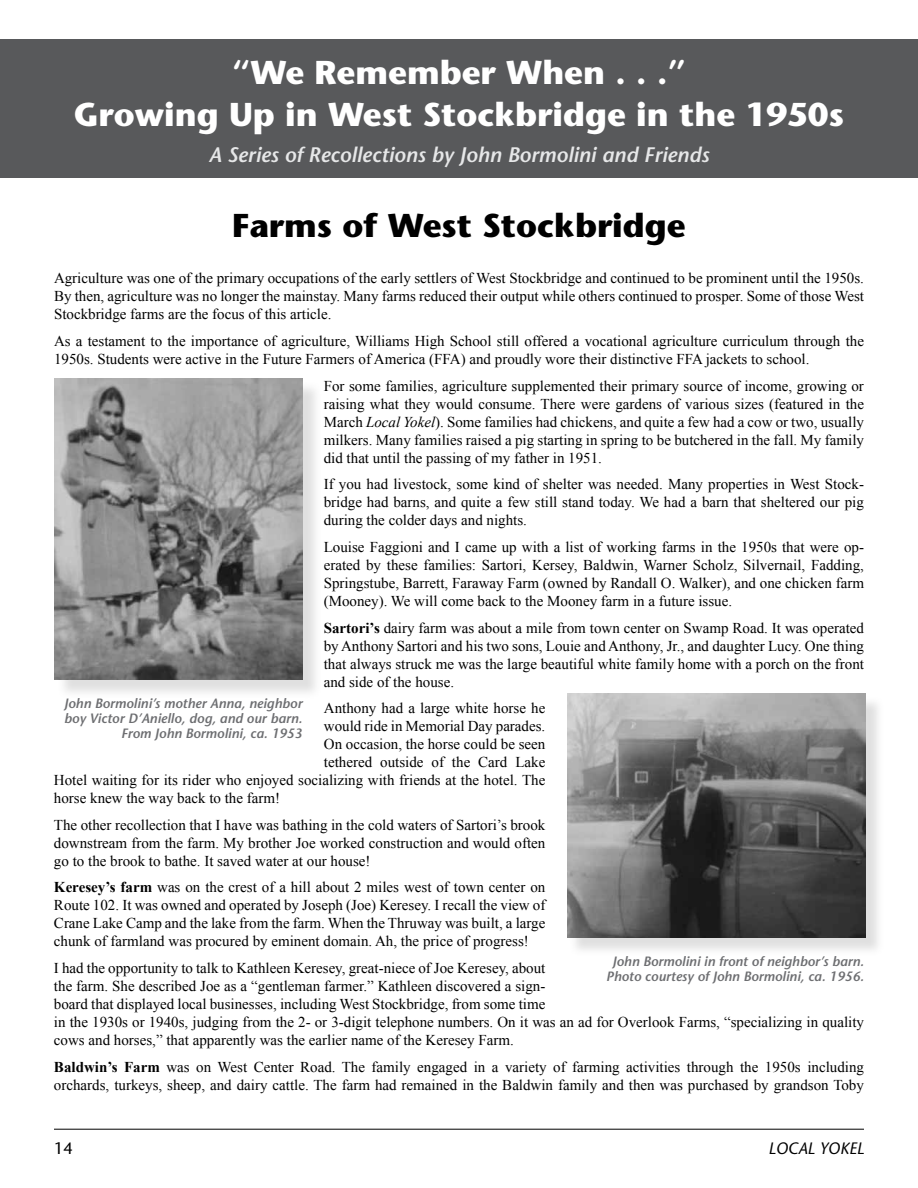
<style>
.page{position:relative;width:918px;height:1188px;background:#fff}
.page>*{position:absolute;margin:0;border:0;box-sizing:border-box;transform-origin:0 0}
.t1{font:700 33px/42px "Stone Sans";color:#fff;text-align:center}
.t2{font:700 33px "Stone Sans";color:#000}
.t3{font:italic 600 21px "Stone Sans";color:#e6e7e8}
.t4{font:italic 16.5px "Stone Sans";color:#000}
.t5{font:16.5px "Stone Sans";color:#000}
.t6{font:15px/18px "Times New Roman";color:#000;text-align:justify}
.t7{font:italic 600 13.5px/15px "Stone Sans";color:#6d6e71;text-align:right}
.s1{font-style:italic}
.s2{font-weight:700}
</style>
<div class="page">
<hr style="left:54px;top:1129px;width:810px;height:1px;background:#000">
<div style="left:0;top:39px;width:918px;height:138px;background:#58595b"></div>
<img style="left:57px;top:381px;width:259px;height:312px">
<img style="left:54px;top:378px;width:248px;height:301px">
<img style="left:569px;top:696px;width:309px;height:254px">
<img style="left:567px;top:694px;width:298px;height:243px">
<h1 class="t1" style="left:74px;top:51px;width:772px">“We Remember When . . .”<br>Growing Up in West Stockbridge in the 1950s</h1>
<h2 class="t3" style="left:209px;top:142px;width:502px">A Series of Recollections by John Bormolini and Friends</h2>
<h1 class="t2" style="left:232px;top:204px;width:455px">Farms of West Stockbridge</h1>
<p class="t6" style="left:54px;top:269px;width:812px">Agriculture was one of the primary occupations of the early settlers of West Stockbridge and continued to be prominent until the 1950s.<br>By then, agriculture was no longer the mainstay. Many farms reduced their output while others continued to prosper. Some of those West Stockbridge farms are the focus of this article.</p>
<p class="t6" style="left:54px;top:332px;width:812px">As a testament to the importance of agriculture, Williams High School still offered a vocational agriculture curriculum through the<br>1950s. Students were active in the Future Farmers of America (FFA) and proudly wore their distinctive FFA jackets to school.</p>
<p class="t6" style="left:324px;top:376px;width:542px">For some families, agriculture supplemented their primary source of income, growing or raising what they would consume. There were gardens of various sizes (featured in the March <span class="s1">Local Yokel</span>). Some families had chickens, and quite a few had a cow or two, usually milkers. Many families raised a pig starting in spring to be butchered in the fall. My family did that until the passing of my father in 1951.</p>
<p class="t6" style="left:324px;top:475px;width:542px">If you had livestock, some kind of shelter was needed. Many properties in West Stock&shy;bridge had barns, and quite a few still stand today. We had a barn that sheltered our pig during the colder days and nights.</p>
<p class="t6" style="left:324px;top:538px;width:542px">Louise Faggioni and I came up with a list of working farms in the 1950s that were op&shy;erated by these families: Sartori, Kersey, Baldwin, Warner Scholz, Silvernail, Fadding, Springstube, Barrett, Faraway Farm (owned by Randall O. Walker), and one chicken farm (Mooney). We will come back to the Mooney farm in a future issue.</p>
<p class="t6" style="left:324px;top:618px;width:542px"><span class="s2">Sartori’s</span> dairy farm was about a mile from town center on Swamp Road. It was operated by Anthony Sartori and his two sons, Louie and Anthony, Jr., and daughter Lucy. One thing that always struck me was the large beautiful white family home with a porch on the front and side of the house.</p>
<p class="t6" style="left:324px;top:699px;width:223px">Anthony had a large white horse he</p>
<p class="t6" style="left:324px;top:717px;width:223px">would ride in Memorial Day parades.</p>
<p class="t6" style="left:324px;top:735px;width:223px">On occasion, the horse could be seen</p>
<p class="t6" style="left:324px;top:753px;width:223px">tethered outside of the Card Lake</p>
<p class="t6" style="left:54px;top:771px;width:493px">Hotel waiting for its rider who enjoyed socializing with friends at the hotel. The</p>
<p class="t6" style="left:54px;top:789px;width:228px">horse knew the way back to the farm!</p>
<p class="t6" style="left:54px;top:816px;width:493px">The other recollection that I have was bathing in the cold waters of Sartori’s brook downstream from the farm. My brother Joe worked construction and would often go to the brook to bathe. It saved water at our house!</p>
<p class="t6" style="left:54px;top:878px;width:493px"><span class="s2">Keresey’s farm</span> was on the crest of a hill about 2 miles west of town center on Route 102. It was owned and operated by Joseph (Joe) Keresey. I recall the view of Crane Lake Camp and the lake from the farm. When the Thruway was built, a large chunk of farmland was procured by eminent domain. Ah, the price of progress!</p>
<p class="t6" style="left:54px;top:959px;width:812px;text-align:left">I had the opportunity to talk to Kathleen Keresey, great-niece of Joe Keresey, about<br>the farm. She described Joe as a “gentleman farmer.” Kathleen discovered a sign-<br>board that displayed local businesses, including West Stockbridge, from some time<br>in the 1930s or 1940s, judging from the 2- or 3-digit telephone numbers. On it was an ad for Overlook Farms, “specializing in quality cows and horses,” that apparently was the earlier name of the Keresey Farm.</p>
<p class="t6" style="left:54px;top:1058px;width:812px"><span class="s2">Baldwin’s Farm</span> was on West Center Road. The family engaged in a variety of farming activities through the 1950s including orchards, turkeys, sheep, and dairy cattle. The farm had remained in the Baldwin family and then was purchased by grandson Toby</p>
<p class="t7" style="left:64px;top:696px;width:240px">John Bormolini’s mother Anna, neighbor boy Victor D’Aniello, dog, and our barn.<br>From John Bormolini, ca. 1953</p>
<p class="t7" style="left:606px;top:954px;width:259px;text-align:center">John Bormolini in front of neighbor’s barn.<br>Photo courtesy of John Bormolini, ca. 1956.</p>
<p class="t5" style="left:54px;top:1138px;width:20px">14</p>
<p class="t4" style="left:768px;top:1138px;width:97px">LOCAL YOKEL</p>
</div>
